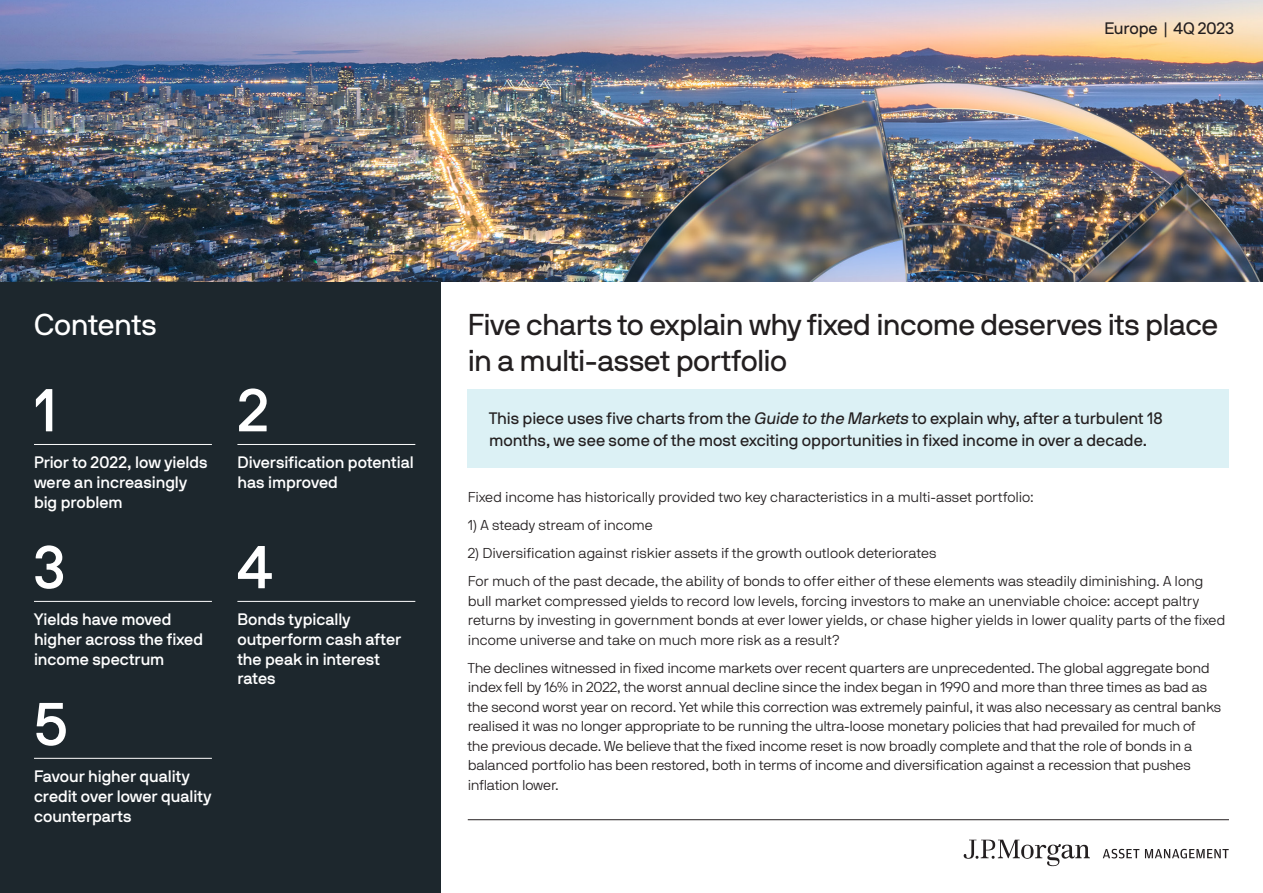
<style>
.page{position:relative;width:1263px;height:893px;background:#fff}
.page>*{position:absolute;margin:0;border:0;box-sizing:border-box;transform-origin:0 0}
.t1{font:60px "JPMAM Pro Med";color:#fff}
.t2{font:30px/36px "JPMAM Pro Reg";letter-spacing:-.02em;color:#231f20}
.t3{font:30px "JPMAM Pro Reg";letter-spacing:-.01em;color:#fff}
.t4{font:16.5px/19.8px "JPMAM Pro Med";color:#fff}
.t5{font:16.5px/22.5px "JPMAM Pro Reg";letter-spacing:-.005em;color:#231f20}
.t6{font:14.25px/19.5px "JPMAM Pro Lig";letter-spacing:-.005em;color:#231f20}
.s1{font-family:"JPMAM Pro";font-style:italic}
</style>
<div class="page">
<div style="left:0;top:9px;width:441px;height:884px;background:#1d272d"></div>
<div style="left:468px;top:389px;width:761px;height:79px;background:#dcf1f5"></div>
<hr style="left:34px;top:444px;width:178px;height:1px;background:#fff">
<hr style="left:34px;top:601px;width:178px;height:1px;background:#fff">
<hr style="left:34px;top:758px;width:178px;height:1px;background:#fff">
<hr style="left:237px;top:444px;width:178px;height:1px;background:#fff">
<hr style="left:237px;top:601px;width:178px;height:1px;background:#fff">
<img style="left:0;top:0;width:1263px;height:282px">
<svg style="left:964px;top:840px;width:126px;height:26px"></svg>
<svg style="left:1103px;top:849px;width:36px;height:9px"></svg>
<svg style="left:1145px;top:849px;width:84px;height:9px"></svg>
<hr style="left:468px;top:819px;width:761px;height:1px;background:#231f20">
<p class="t5" style="left:1104px;top:17px;width:131px">Europe | 4Q 2023</p>
<h2 class="t3" style="left:34px;top:307px;width:124px">Contents</h2>
<h1 class="t1" style="left:34px;top:376px;width:25px">1</h1>
<p class="t4" style="left:34px;top:452px;width:175px">Prior to 2022, low yields were an increasingly big problem</p>
<h1 class="t1" style="left:34px;top:533px;width:33px">3</h1>
<p class="t4" style="left:34px;top:609px;width:171px">Yields have moved higher across the fixed income spectrum</p>
<h1 class="t1" style="left:34px;top:690px;width:35px">5</h1>
<p class="t4" style="left:34px;top:766px;width:179px">Favour higher quality credit over lower quality counterparts</p>
<h1 class="t1" style="left:237px;top:376px;width:33px">2</h1>
<p class="t4" style="left:237px;top:452px;width:178px">Diversification potential has improved</p>
<h1 class="t1" style="left:237px;top:533px;width:36px">4</h1>
<p class="t4" style="left:237px;top:609px;width:165px">Bonds typically outperform cash after the peak in interest rates</p>
<h2 class="t2" style="left:468px;top:306px;width:752px">Five charts to explain why fixed income deserves its place in a multi-asset portfolio</h2>
<p class="t5" style="left:489px;top:407px;width:675px">This piece uses five charts from the <span class="s1">Guide to the Markets</span> to explain why, after a turbulent 18 months, we see some of the most exciting opportunities in fixed income in over a decade.</p>
<p class="t6" style="left:468px;top:488px;width:567px">Fixed income has historically provided two key characteristics in a multi-asset portfolio:</p>
<p class="t6" style="left:468px;top:516px;width:186px">1) A steady stream of income</p>
<p class="t6" style="left:468px;top:539px;width:737px;line-height:28px">2) Diversification against riskier assets if the growth outlook deteriorates<br>For much of the past decade, the ability of bonds to offer either of these elements was steadily diminishing. A long</p>
<p class="t6" style="left:468px;top:591px;width:759px">bull market compressed yields to record low levels, forcing investors to make an unenviable choice: accept paltry returns by investing in government bonds at ever lower yields, or chase higher yields in lower quality parts of the fixed income universe and take on much more risk as a result?</p>
<p class="t6" style="left:468px;top:658px;width:755px">The declines witnessed in fixed income markets over recent quarters are unprecedented. The global aggregate bond index fell by 16% in 2022, the worst annual decline since the index began in 1990 and more than three times as bad as the second worst year on record. Yet while this correction was extremely painful, it was also necessary as central banks realised it was no longer appropriate to be running the ultra-loose monetary policies that had prevailed for much of<br>the previous decade. We believe that the fixed income reset is now broadly complete and that the role of bonds in a balanced portfolio has been restored, both in terms of income and diversification against a recession that pushes inflation lower.</p>
</div>
